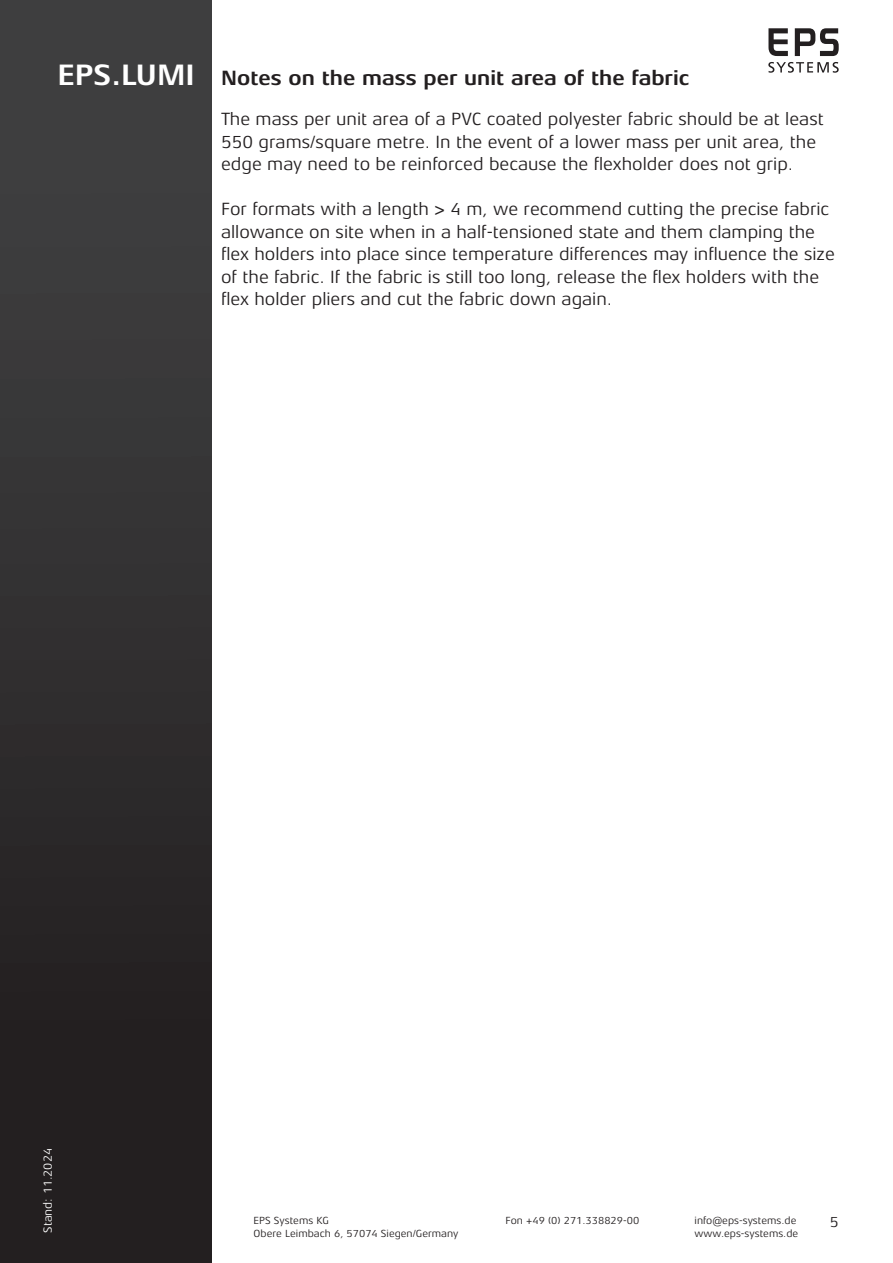
<style>
.page{position:relative;width:893px;height:1263px;background:#fff}
.page>*{position:absolute;margin:0;border:0;box-sizing:border-box;transform-origin:0 0}
.t1{font:700 30px "Aeonis LT Pro";color:#fff}
.t2{font:700 21px "Aeonis LT Pro";color:#231f20}
.t3{font:18px/22.5px "Aeonis LT Pro";color:#231f20}
.t4{font:15px "Aeonis LT Pro";color:#231f20}
.t5{font:12px "Aeonis LT Pro";color:#fff}
.t6{font:10.5px "Aeonis LT Pro";color:#231f20}
</style>
<div class="page">
<div style="left:0;top:0;width:211px;height:1263px;background:linear-gradient(to bottom,#424344,#1f1b1c)"></div>
<svg style="left:768px;top:28px;width:20px;height:28px"></svg>
<svg style="left:795px;top:28px;width:44px;height:28px"></svg>
<svg style="left:768px;top:62px;width:71px;height:11px"></svg>
<h1 class="t1" style="left:57px;top:58px;width:139px">EPS.LUMI</h1>
<p class="t2" style="left:221px;top:66px;width:470px">Notes on the mass per unit area of the fabric</p>
<p class="t3" style="left:221px;top:108px;width:604px">The mass per unit area of a PVC coated polyester fabric should be at least<br>550 grams/square metre. In the event of a lower mass per unit area, the edge may need to be reinforced because the flexholder does not grip.</p>
<p class="t3" style="left:221px;top:198px;width:615px">For formats with a length &gt; 4 m, we recommend cutting the precise fabric allowance on site when in a half-tensioned state and them clamping the flex holders into place since temperature differences may influence the size of the fabric. If the fabric is still too long, release the flex holders with the flex holder pliers and cut the fabric down again.</p>
<p class="t5" style="left:41px;top:1233px;width:86px;rotate:-90deg">Stand: 11.2024</p>
<p class="t6" style="left:254px;top:1215px;width:77px">EPS Systems KG</p>
<p class="t6" style="left:506px;top:1215px;width:135px">Fon +49 (0) 271.338829-00</p>
<p class="t6" style="left:695px;top:1215px;width:103px">info@eps-systems.de</p>
<p class="t6" style="left:254px;top:1227px;width:206px">Obere Leimbach 6, 57074 Siegen/Germany</p>
<p class="t6" style="left:695px;top:1227px;width:105px">www.eps-systems.de</p>
<p class="t4" style="left:830px;top:1214px;width:10px">5</p>
</div>
